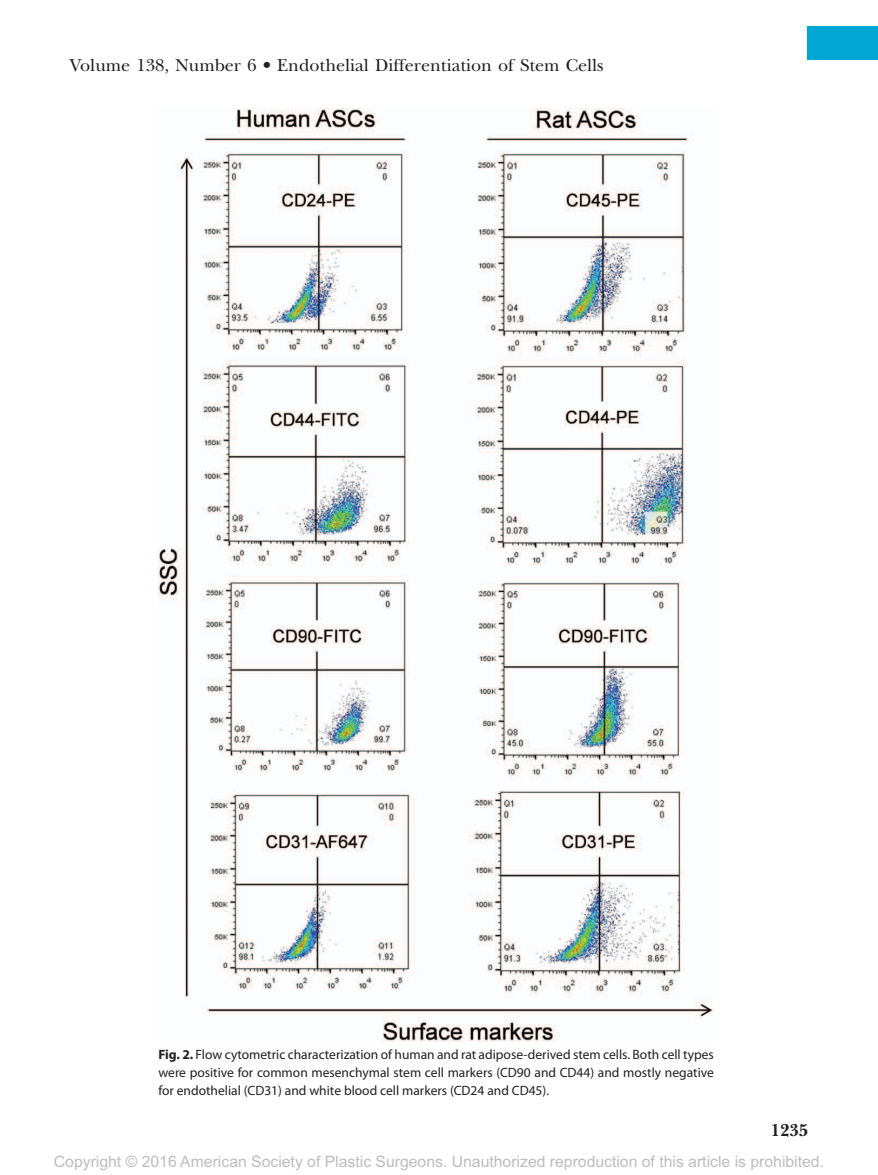
<style>
.page{position:relative;width:878px;height:1175px;background:#fff}
.page>*{position:absolute;margin:0;border:0;box-sizing:border-box;transform-origin:0 0}
.t1{font:18px "New Baskerville";color:#231f20}
.t2{font:700 18px "New Baskerville";color:#231f20}
.t3{font:15.75px "Arial MT Std";color:#bcbdc0}
.t4{font:13.5px/18px "Myriad Pro";color:#231f20;text-align:justify}
.s1{font-weight:700}
</style>
<div class="page">
<div style="left:807px;top:26px;width:71px;height:33px;background:#00a7d5"></div>
<img style="left:158px;top:108px;width:556px;height:933px">
<h1 class="t1" style="left:70px;top:54px;width:535px">Volume 138, Number 6 • Endothelial Differentiation of Stem Cells</h1>
<p class="t4" style="left:158px;top:1045px;width:557px"><span class="s1">Fig. 2.</span> Flow cytometric characterization of human and rat adipose-derived stem cells. Both cell types were positive for common mesenchymal stem cell markers (CD90 and CD44) and mostly negative for endothelial (CD31) and white blood cell markers (CD24 and CD45).</p>
<h1 class="t2" style="left:770px;top:1119px;width:39px">1235</h1>
<p class="t3" style="left:54px;top:1152px;width:771px">Copyright © 2016 American Society of Plastic Surgeons. Unauthorized reproduction of this article is prohibited.</p>
</div>
